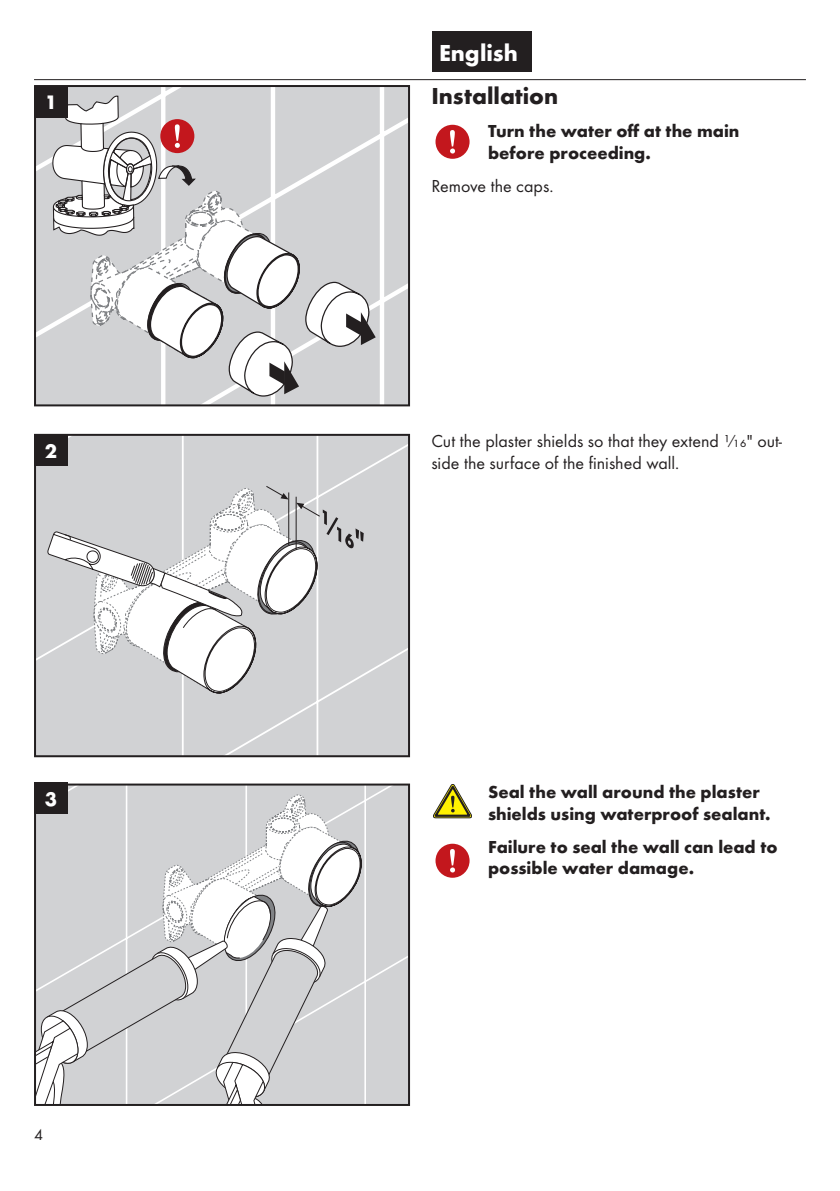
<style>
.page{position:relative;width:840px;height:1191px;background:#fff}
.page>*{position:absolute;margin:0;border:0;box-sizing:border-box;transform-origin:0 0}
.section_heading{font:700 24px "Futura TOT";color:#231f20}
.t1{font:700 24px "Futura TOT";color:#fff}
.warning{font:700 18px/21.6px "Futura TOT";color:#231f20}
.body_text{font:18px/21.6px "Futura TOT Boo";color:#231f20}
.Nummerierung_eckig{font:700 18px "Futura LT";color:#fff}
.t2{font:16px "Futura TOT Boo";color:#231f20}
</style>
<div class="page">
<hr style="left:34px;top:79px;width:771px;height:1px;background:#231f20">
<div style="left:432px;top:32px;width:99px;height:40px;background:#231f20"></div>
<svg style="left:433px;top:784px;width:38px;height:34px"></svg>
<div style="left:435px;top:843px;width:34px;height:34px;background:#c3171d;border-radius:50%"></div>
<svg style="left:450px;top:849px;width:5px;height:23px"></svg>
<svg style="left:37px;top:88px;width:370px;height:315px;background:#d6d7d8"></svg>
<div style="left:34px;top:85px;width:376px;height:321px;border:2px solid #231f20"></div>
<div style="left:37px;top:437px;width:370px;height:317px;background:#d1d2d4"></div>
<svg style="left:47px;top:485px;width:316px;height:209px"></svg>
<div style="left:34px;top:434px;width:376px;height:323px;border:2px solid #231f20"></div>
<div style="left:68px;top:786px;width:339px;height:317px;background:#d1d2d4"></div>
<svg style="left:37px;top:794px;width:326px;height:309px"></svg>
<div style="left:34px;top:783px;width:376px;height:323px;border:2px solid #231f20"></div>
<div style="left:34px;top:86px;width:34px;height:31px;background:#231f20"></div>
<div style="left:34px;top:434px;width:34px;height:32px;background:#231f20"></div>
<div style="left:34px;top:782px;width:34px;height:32px;background:#231f20"></div>
<svg style="left:52px;top:95px;width:323px;height:310px"></svg>
<div style="left:435px;top:125px;width:34px;height:34px;background:#c3171d;border-radius:50%"></div>
<svg style="left:450px;top:130px;width:5px;height:23px"></svg>
<p class="Nummerierung_eckig" style="left:45px;top:90px;width:14px">1</p>
<p class="Nummerierung_eckig" style="left:45px;top:439px;width:14px">2</p>
<p class="Nummerierung_eckig" style="left:45px;top:787px;width:14px">3</p>
<p class="t2" style="left:34px;top:1125px;width:11px">4</p>
<p class="t1" style="left:439px;top:39px;width:80px">English</p>
<p class="section_heading" style="left:431px;top:81px;width:128px">Installation</p>
<p class="warning" style="left:488px;top:120px;width:253px">Turn the water off at the main before proceeding.</p>
<p class="body_text" style="left:431px;top:175px;width:123px">Remove the caps.</p>
<p class="body_text" style="left:431px;top:430px;width:352px">Cut the plaster shields so that they extend ¹⁄₁₆" out&shy;side the surface of the finished wall.</p>
<p class="warning" style="left:488px;top:781px;width:284px">Seal the wall around the plaster shields using waterproof sealant.</p>
<p class="warning" style="left:488px;top:835px;width:291px">Failure to seal the wall can lead to possible water damage.</p>
</div>
